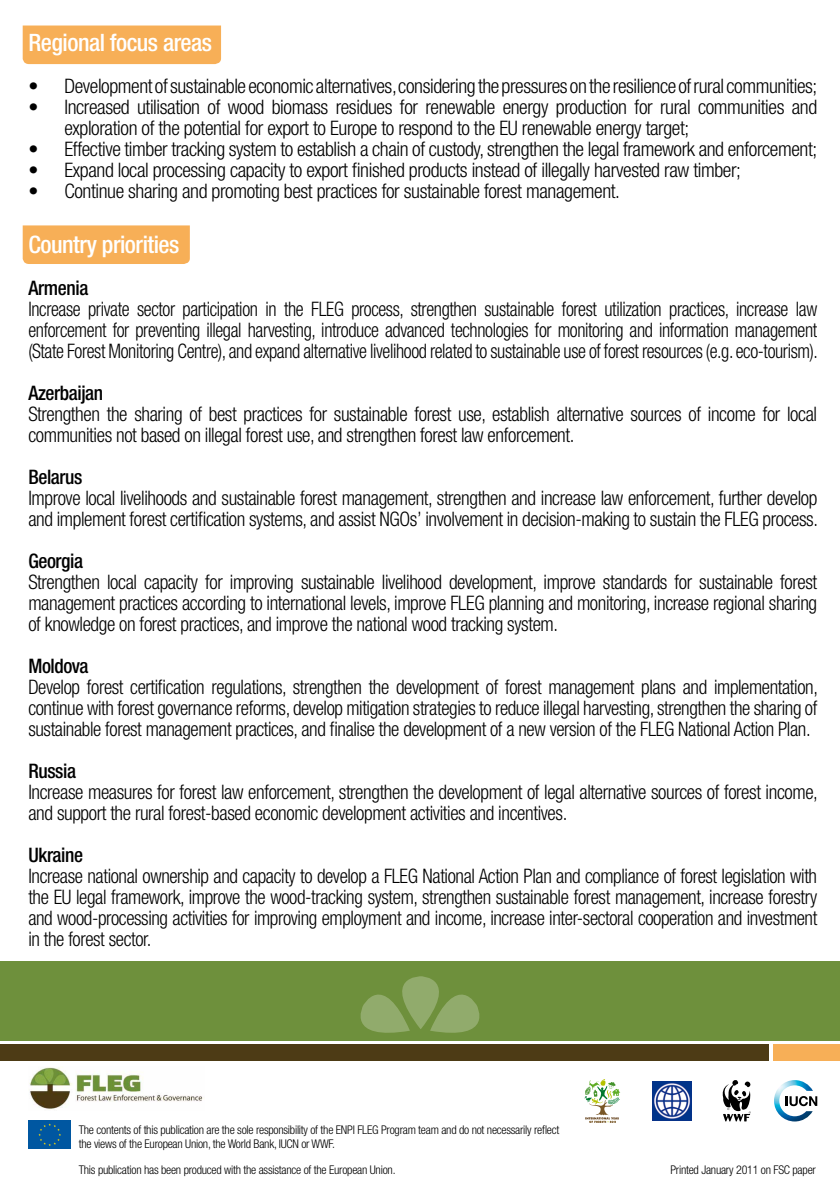
<style>
.page{position:relative;width:840px;height:1191px;background:#fff}
.page>*{position:absolute;margin:0;border:0;box-sizing:border-box;transform-origin:0 0}
.t1{font:500 condensed 24px "Helvetica Neue";letter-spacing:-.02em;color:#fff}
.t2{font:300 condensed 20px/21px "Helvetica Neue";letter-spacing:-.02em;color:#000}
.t3{font:300 condensed 20px/21px "Helvetica Neue";letter-spacing:-.02em;color:#000;scale:.96 1}
.t4{font:300 condensed 20px/21px "Helvetica Neue";letter-spacing:-.02em;color:#000;scale:.92 1}
.t5{font:300 condensed 12px/14.4px "Helvetica Neue";letter-spacing:-.02em;color:#000}
.s1{font-weight:500}
</style>
<div class="page">
<div style="left:23px;top:26px;width:198px;height:38px;background:#f7af57"></div>
<div style="left:23px;top:225px;width:167px;height:39px;background:#f7af57"></div>
<img style="left:29px;top:1067px;width:174px;height:43px">
<div style="left:28px;top:1120px;width:43px;height:28px;background:#0057a1"></div>
<svg style="left:38px;top:1123px;width:23px;height:23px"></svg>
<div style="left:773px;top:1044px;width:66px;height:16px;background:#f7af57"></div>
<div style="left:0;top:1044px;width:767px;height:16px;background:#4d3b15"></div>
<div style="left:0;top:961px;width:839px;height:80px;background:#6e903c"></div>
<svg style="left:360px;top:976px;width:120px;height:57px"></svg>
<img style="left:774px;top:1080px;width:38px;height:41px">
<svg style="left:785px;top:1096px;width:31px;height:10px"></svg>
<img style="left:652px;top:1081px;width:39px;height:39px">
<svg style="left:722px;top:1080px;width:29px;height:41px"></svg>
<svg style="left:584px;top:1079px;width:36px;height:44px"></svg>
<p class="t1" style="left:28px;top:29px;width:185px">Regional focus areas</p>
<p class="t2" style="left:28px;top:76px;width:790px">• Development of sustainable economic alternatives, considering the pressures on the resilience of rural communities;</p>
<p class="t2" style="left:64px;top:97px;width:754px;text-indent:-36px">• Increased utilisation of wood biomass residues for renewable energy production for rural communities and exploration of the potential for export to Europe to respond to the EU renewable energy target;</p>
<p class="t2" style="left:28px;top:139px;width:789px">• Effective timber tracking system to establish a chain of custody, strengthen the legal framework and enforcement;</p>
<p class="t2" style="left:28px;top:160px;width:713px">• Expand local processing capacity to export finished products instead of illegally harvested raw timber;</p>
<p class="t2" style="left:28px;top:181px;width:593px">• Continue sharing and promoting best practices for sustainable forest management.</p>
<p class="t1" style="left:28px;top:230px;width:152px">Country priorities</p>
<p class="t4" style="left:28px;top:277px;width:859px"><span class="s1">Armenia<br></span>Increase private sector participation in the FLEG process, strengthen sustainable forest utilization practices, increase law enforcement for preventing illegal harvesting, introduce advanced technologies for monitoring and information management (State Forest Monitoring Centre), and expand alternative livelihood related to sustainable use of forest resources (e.g. eco-tourism).</p>
<p class="t2" style="left:28px;top:382px;width:789px"><span class="s1">Azerbaijan<br></span>Strengthen the sharing of best practices for sustainable forest use, establish alternative sources of income for local communities not based on illegal forest use, and strengthen forest law enforcement.</p>
<p class="t2" style="left:28px;top:466px;width:790px"><span class="s1">Belarus<br></span>Improve local livelihoods and sustainable forest management, strengthen and increase law enforcement, further develop and implement forest certification systems, and assist NGOs’ involvement in decision-making to sustain the FLEG process.</p>
<p class="t2" style="left:28px;top:550px;width:789px"><span class="s1">Georgia<br></span>Strengthen local capacity for improving sustainable livelihood development, improve standards for sustainable forest management practices according to international levels, improve FLEG planning and monitoring, increase regional sharing of knowledge on forest practices, and improve the national wood tracking system.</p>
<p class="t3" style="left:28px;top:655px;width:823px"><span class="s1">Moldova<br></span>Develop forest certification regulations, strengthen the development of forest management plans and implementation, continue with forest governance reforms, develop mitigation strategies to reduce illegal harvesting, strengthen the sharing of sustainable forest management practices, and finalise the development of a new version of the FLEG National Action Plan.</p>
<p class="t2" style="left:28px;top:760px;width:790px"><span class="s1">Russia<br></span>Increase measures for forest law enforcement, strengthen the development of legal alternative sources of forest income, and support the rural forest-based economic development activities and incentives.</p>
<p class="t3" style="left:28px;top:844px;width:822px"><span class="s1">Ukraine<br></span>Increase national ownership and capacity to develop a FLEG National Action Plan and compliance of forest legislation with the EU legal framework, improve the wood-tracking system, strengthen sustainable forest management, increase forestry and wood-processing activities for improving employment and income, increase inter-sectoral cooperation and investment in the forest sector.</p>
<p class="t5" style="left:79px;top:1122px;width:482px">The contents of this publication are the sole responsibility of the ENPI FLEG Program team and do not necessarily reflect the views of the European Union, the World Bank, IUCN or WWF.</p>
<p class="t5" style="left:79px;top:1162px;width:318px">This publication has been produced with the assistance of the European Union.</p>
<p class="t5" style="left:670px;top:1162px;width:147px">Printed January 2011 on FSC paper</p>
</div>
